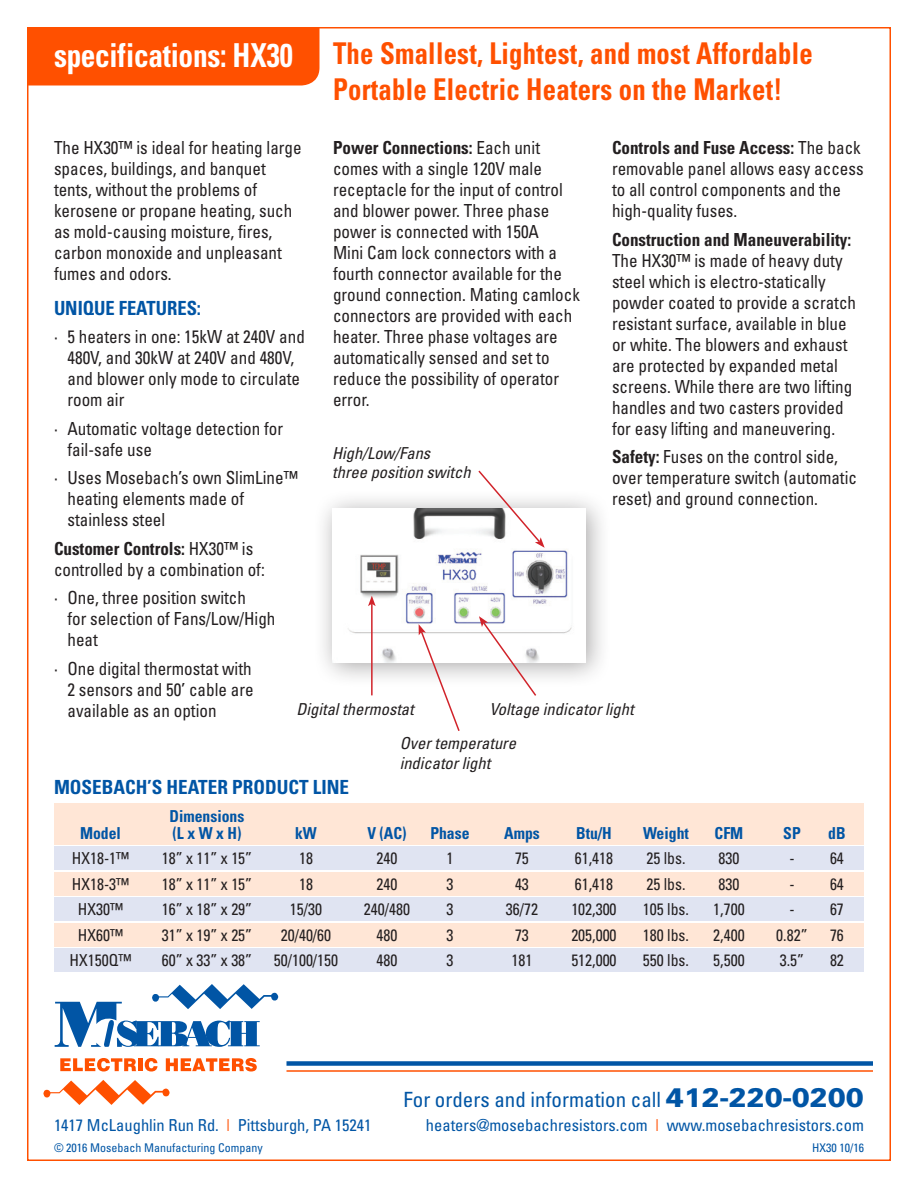
<style>
.page{position:relative;width:918px;height:1188px;background:#fff}
.page>*{position:absolute;margin:0;border:0;box-sizing:border-box;transform-origin:0 0}
.t1{font:700 condensed 33px "Univers";letter-spacing:-.01em;color:#fff;scale:.89 1}
.t2{font:700 condensed 30px "Univers";letter-spacing:.01em;color:#ff5000;scale:.89 1}
.t3{font:condensed 21px "Univers";color:#0155a5}
.t4{font:700 condensed 19.5px "Univers";color:#0155a5}
.t5{font:700 condensed 19.5px "Univers";color:#0155a5;scale:.95 1}
.t6{font:condensed 18px/21px "Univers";color:#231f20;scale:.95 1}
.t7{font:condensed 16.5px "Univers";color:#231f20;scale:.95 1}
.t8{font:italic condensed 16.5px/19.5px "Univers";color:#231f20}
.t9{font:condensed 16.5px "Univers";color:#0155a5}
.t10{font:700 condensed 16.5px "Univers";color:#0155a5;scale:.95 1}
.t11{font:condensed 12px "Univers";color:#0155a5}
.s1{font-weight:700}
.s2{font-weight:900;font-stretch:normal;font-size:27px}
.s3{color:#ff5000}
</style>
<div class="page">
<div style="left:27px;top:27px;width:293px;height:59px;background:#ff5000"></div>
<div style="left:313px;top:489px;width:299px;height:199px;background:#231f20;opacity:.4"></div>
<img style="left:332px;top:508px;width:254px;height:155px">
<svg style="left:477px;top:470px;width:68px;height:78px"></svg>
<hr style="left:371px;top:604px;width:2px;height:91px;background:#d1232a">
<svg style="left:368px;top:596px;width:8px;height:10px"></svg>
<svg style="left:479px;top:616px;width:59px;height:80px"></svg>
<svg style="left:419px;top:624px;width:42px;height:107px"></svg>
<div style="left:286px;top:1061px;width:587px;height:5px;background:#0155a5"></div>
<hr style="left:286px;top:1070px;width:587px;height:2px;background:#ff5000">
<svg style="left:55px;top:984px;width:223px;height:63px"></svg>
<svg style="left:60px;top:1058px;width:76px;height:14px"></svg>
<hr style="left:138px;top:1058px;width:4px;height:13px;background:#ff5000">
<svg style="left:145px;top:1058px;width:12px;height:14px"></svg>
<svg style="left:166px;top:1058px;width:91px;height:14px"></svg>
<svg style="left:43px;top:1080px;width:127px;height:25px"></svg>
<div style="left:54px;top:803px;width:810px;height:42px;background:#ffe6d6"></div>
<div style="left:54px;top:872px;width:810px;height:24px;background:#ffe6d6"></div>
<div style="left:54px;top:923px;width:810px;height:24px;background:#ffe6d6"></div>
<div style="left:54px;top:846px;width:810px;height:24px;background:#e0e4f2"></div>
<div style="left:54px;top:897px;width:810px;height:24px;background:#e0e4f2"></div>
<div style="left:54px;top:948px;width:810px;height:24px;background:#e0e4f2"></div>
<p class="t1" style="left:54px;top:35px;width:270px">specifications: HX30</p>
<p class="t2" style="left:333px;top:35px;width:541px">The Smallest, Lightest, and most Affordable</p>
<p class="t2" style="left:333px;top:71px;width:506px">Portable Electric Heaters on the Market!</p>
<p class="t6" style="left:333px;top:137px;width:261px"><span class="s1">Power Connections:</span> Each unit comes with a single 120V male receptacle for the input of control and blower power. Three phase power is connected with 150A<br>Mini Cam lock connectors with a fourth connector available for the ground connection. Mating camlock connectors are provided with each heater. Three phase voltages are automatically sensed and set to reduce the possibility of operator error.</p>
<p class="t6" style="left:612px;top:137px;width:266px"><span class="s1">Controls and Fuse Access:</span> The back removable panel allows easy access to all control components and the high-quality fuses.</p>
<p class="t6" style="left:54px;top:137px;width:262px">The HX30™ is ideal for heating large spaces, buildings, and banquet tents, without the problems of kerosene or propane heating, such as mold-causing moisture, fires, carbon monoxide and unpleasant fumes and odors.</p>
<p class="t5" style="left:54px;top:296px;width:156px">UNIQUE FEATURES:</p>
<p class="t6" style="left:68px;top:326px;width:251px;text-indent:-14px">· 5 heaters in one: 15kW at 240V and<br>480V, and 30kW at 240V and 480V, and blower only mode to circulate room air</p>
<p class="t6" style="left:68px;top:417px;width:228px;text-indent:-14px">· Automatic voltage detection for fail-safe use</p>
<p class="t6" style="left:68px;top:467px;width:244px;text-indent:-14px">· Uses Mosebach’s own SlimLine™ heating elements made of stainless steel</p>
<p class="t6" style="left:54px;top:537px;width:223px"><span class="s1">Customer Controls:</span> HX30™ is controlled by a combination of:</p>
<p class="t6" style="left:68px;top:587px;width:220px;text-indent:-14px">· One, three position switch<br>for selection of Fans/Low/High heat</p>
<p class="t6" style="left:68px;top:657px;width:197px;text-align:justify;text-indent:-14px">· One digital thermostat with 2 sensors and 50’ cable are available as an option</p>
<p class="t6" style="left:612px;top:228px;width:258px"><span class="s1">Construction and Maneuverability:<br></span>The HX30™ is made of heavy duty steel which is electro-statically powder coated to provide a scratch resistant surface, available in blue or white. The blowers and exhaust are protected by expanded metal screens. While there are two lifting handles and two casters provided for easy lifting and maneuvering.</p>
<p class="t6" style="left:612px;top:446px;width:259px"><span class="s1">Safety:</span> Fuses on the control side, over temperature switch (automatic reset) and ground connection.</p>
<p class="t8" style="left:332px;top:443px;width:140px">High/Low/Fans<br>three position switch</p>
<p class="t8" style="left:296px;top:699px;width:119px">Digital thermostat</p>
<p class="t8" style="left:489px;top:699px;width:146px">Voltage indicator light</p>
<p class="t8" style="left:400px;top:733px;width:118px">Over temperature indicator light</p>
<p class="t4" style="left:54px;top:775px;width:297px">MOSEBACH’S HEATER PRODUCT LINE</p>
<p class="t10" style="left:170px;top:806px;width:80px">Dimensions</p>
<p class="t10" style="left:80px;top:823px;width:45px">Model</p>
<p class="t10" style="left:173px;top:823px;width:74px">(L x W x H)</p>
<p class="t10" style="left:295px;top:823px;width:24px">kW</p>
<p class="t10" style="left:367px;top:823px;width:43px">V (AC)</p>
<p class="t10" style="left:430px;top:823px;width:43px">Phase</p>
<p class="t10" style="left:504px;top:823px;width:39px">Amps</p>
<p class="t10" style="left:576px;top:823px;width:39px">Btu/H</p>
<p class="t10" style="left:643px;top:823px;width:50px">Weight</p>
<p class="t10" style="left:715px;top:823px;width:32px">CFM</p>
<p class="t10" style="left:783px;top:823px;width:20px">SP</p>
<p class="t10" style="left:828px;top:823px;width:20px">dB</p>
<p class="t7" style="left:72px;top:848px;width:62px">HX18-1™</p>
<p class="t7" style="left:162px;top:848px;width:97px">18” x 11” x 15”</p>
<p class="t7" style="left:299px;top:848px;width:16px">18</p>
<p class="t7" style="left:377px;top:848px;width:23px">240</p>
<p class="t7" style="left:447px;top:848px;width:9px">1</p>
<p class="t7" style="left:515px;top:848px;width:16px">75</p>
<p class="t7" style="left:575px;top:848px;width:42px">61,418</p>
<p class="t7" style="left:646px;top:848px;width:43px">25 lbs.</p>
<p class="t7" style="left:719px;top:848px;width:23px">830</p>
<p class="t7" style="left:789px;top:848px;width:59px">- 64</p>
<p class="t7" style="left:72px;top:873px;width:62px">HX18-3™</p>
<p class="t7" style="left:162px;top:873px;width:97px">18” x 11” x 15”</p>
<p class="t7" style="left:299px;top:873px;width:16px">18</p>
<p class="t7" style="left:377px;top:873px;width:23px">240</p>
<p class="t7" style="left:447px;top:873px;width:9px">3</p>
<p class="t7" style="left:515px;top:873px;width:16px">43</p>
<p class="t7" style="left:575px;top:873px;width:42px">61,418</p>
<p class="t7" style="left:646px;top:873px;width:43px">25 lbs.</p>
<p class="t7" style="left:719px;top:873px;width:23px">830</p>
<p class="t7" style="left:789px;top:873px;width:59px">- 64</p>
<p class="t7" style="left:78px;top:899px;width:49px">HX30™</p>
<p class="t7" style="left:162px;top:899px;width:97px">16” x 18” x 29”</p>
<p class="t7" style="left:290px;top:899px;width:35px">15/30</p>
<p class="t7" style="left:364px;top:899px;width:50px">240/480</p>
<p class="t7" style="left:447px;top:899px;width:9px">3</p>
<p class="t7" style="left:506px;top:899px;width:35px">36/72</p>
<p class="t7" style="left:571px;top:899px;width:49px">102,300</p>
<p class="t7" style="left:643px;top:899px;width:50px">105 lbs.</p>
<p class="t7" style="left:713px;top:899px;width:34px">1,700</p>
<p class="t7" style="left:789px;top:899px;width:59px">- 67</p>
<p class="t7" style="left:78px;top:924px;width:49px">HX60™</p>
<p class="t7" style="left:162px;top:924px;width:97px">31” x 19” x 25”</p>
<p class="t7" style="left:281px;top:924px;width:55px">20/40/60</p>
<p class="t7" style="left:377px;top:924px;width:23px">480</p>
<p class="t7" style="left:447px;top:924px;width:9px">3</p>
<p class="t7" style="left:515px;top:924px;width:16px">73</p>
<p class="t7" style="left:571px;top:924px;width:49px">205,000</p>
<p class="t7" style="left:643px;top:924px;width:50px">180 lbs.</p>
<p class="t7" style="left:713px;top:924px;width:34px">2,400</p>
<p class="t7" style="left:776px;top:924px;width:34px">0.82”</p>
<p class="t7" style="left:830px;top:924px;width:16px">76</p>
<p class="t7" style="left:70px;top:950px;width:66px">HX150Q™</p>
<p class="t7" style="left:162px;top:950px;width:97px">60” x 33” x 38”</p>
<p class="t7" style="left:274px;top:950px;width:69px">50/100/150</p>
<p class="t7" style="left:377px;top:950px;width:23px">480</p>
<p class="t7" style="left:447px;top:950px;width:9px">3</p>
<p class="t7" style="left:512px;top:950px;width:23px">181</p>
<p class="t7" style="left:571px;top:950px;width:49px">512,000</p>
<p class="t7" style="left:643px;top:950px;width:50px">550 lbs.</p>
<p class="t7" style="left:713px;top:950px;width:34px">5,500</p>
<p class="t7" style="left:780px;top:950px;width:27px">3.5”</p>
<p class="t7" style="left:830px;top:950px;width:16px">82</p>
<p class="t3" style="left:404px;top:1087px;width:462px">For orders and information call <span class="s2">412-220-0200</span></p>
<p class="t9" style="left:54px;top:1115px;width:319px">1417 McLaughlin Run Rd. <span class="s3">|</span> Pittsburgh, PA 15241</p>
<p class="t9" style="left:426px;top:1115px;width:440px">heaters@mosebachresistors.com <span class="s3">|</span> www.mosebachresistors.com</p>
<p class="t11" style="left:54px;top:1140px;width:210px">© 2016 Mosebach Manufacturing Company</p>
<p class="t11" style="left:812px;top:1140px;width:53px">HX30 10/16</p>
</div>
